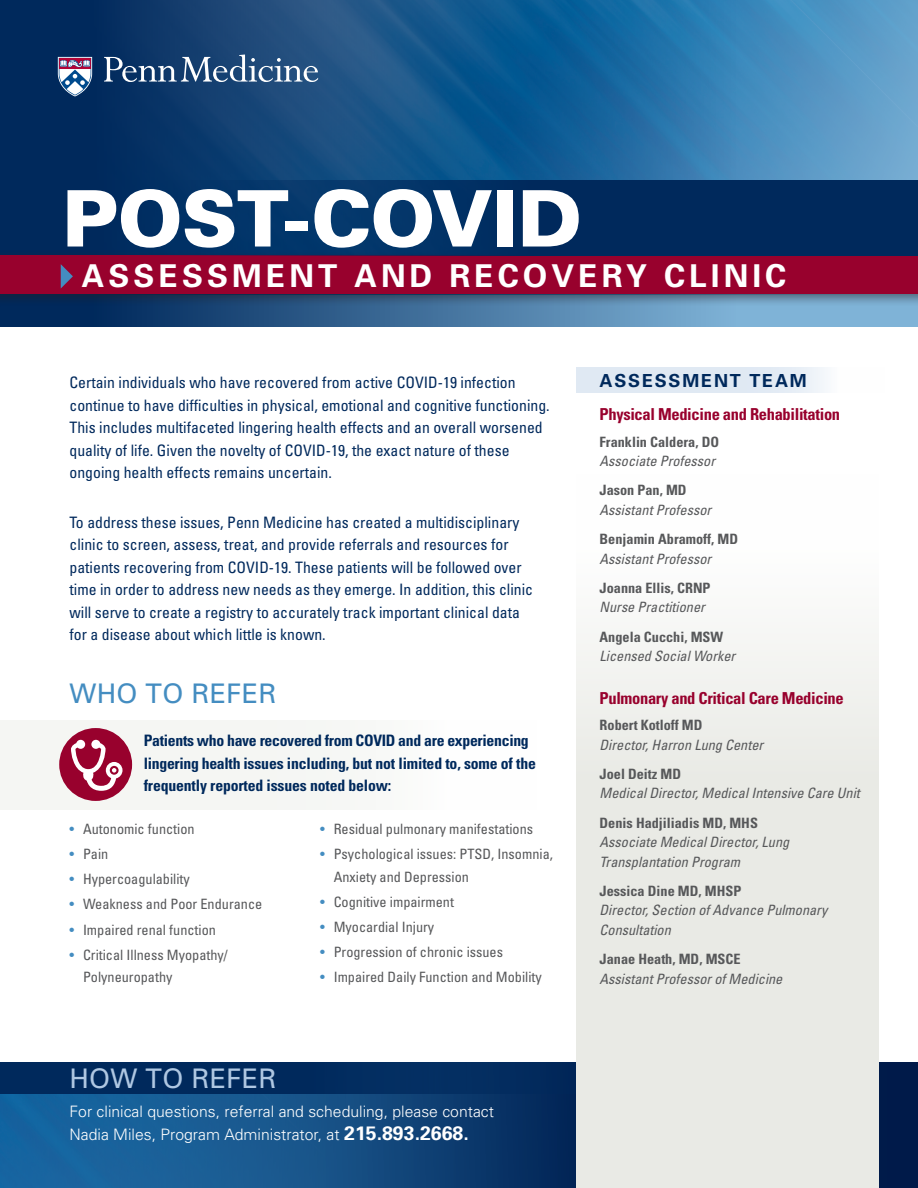
<style>
.page{position:relative;width:918px;height:1188px;background:#fff}
.page>*{position:absolute;margin:0;border:0;box-sizing:border-box;transform-origin:0 0}
.Practice_Name{font:900 78px "Univers";letter-spacing:-.01em;color:#fff}
.Practice_Name-2{font:700 31.5px "Univers";letter-spacing:.13em;color:#fff}
.NEW_All_Caps_Subhead{font:27px "Univers";letter-spacing:.01em;color:#afc7e2}
.NEW_All_Caps_Subhead-2{font:27px "Univers";letter-spacing:.01em;color:#448dc1}
.NEW_All_Caps_Subhead-3{font:700 18px "Univers";letter-spacing:.1em;color:#00295c}
.NEW_Subheads{font:700 condensed 16.5px "Univers";letter-spacing:-.02em;color:#98012d}
.NEW_intro{font:condensed 15.75px/22.5px "Univers";color:#00295c}
.Callout_header{font:700 condensed 15.75px/22.5px "Univers";letter-spacing:-.01em;color:#00295c}
.NEW_Body_Copy{font:300 15.75px/22.5px "Univers";color:#fff}
.t1{font:condensed 14.25px/22.5px "Univers";color:#57585a}
.Credentials{font:italic condensed 14.25px/19.5px "Univers";color:#57585a}
.Name{font:700 condensed 14.25px "Univers";color:#57585a}
.s1{color:#448dc1}
.s2{font-weight:700;font-size:19.5px}
</style>
<div class="page">
<div style="left:0;top:1063px;width:918px;height:125px;background:#001644"></div>
<svg style="left:346px;top:1094px;width:230px;height:94px;background:#0c3a6d"></svg>
<img style="left:0;top:1094px;width:346px;height:94px">
<div style="left:0;top:1063px;width:799px;height:31px;background:#00295c"></div>
<div style="left:576px;top:475px;width:302px;height:713px;background:linear-gradient(to bottom,#fafaf9,#e3e4de)"></div>
<div style="left:0;top:720px;width:537px;height:90px;background:#f1f3ef"></div>
<div style="left:576px;top:367px;width:308px;height:26px;background:linear-gradient(to right,#d7e3f0,#f7f9fc)"></div>
<svg style="left:0;top:307px;width:918px;height:19px;background:#45749f"></svg>
<img style="left:0;top:0;width:918px;height:250px">
<div style="left:0;top:250px;width:918px;height:57px;background:#231f20;opacity:.5"></div>
<div style="left:0;top:255px;width:918px;height:39px;background:#98012d"></div>
<svg style="left:104px;top:55px;width:214px;height:27px;background:#4b6c91"></svg>
<svg style="left:58px;top:57px;width:34px;height:39px"></svg>
<div style="left:40px;top:180px;width:878px;height:76px;background:linear-gradient(to right,#023367,#00295c)"></div>
<svg style="left:61px;top:264px;width:12px;height:24px"></svg>
<div style="left:59px;top:728px;width:73px;height:73px;background:#98012d;border-radius:50%"></div>
<svg style="left:71px;top:740px;width:52px;height:51px"></svg>
<p class="Practice_Name" style="left:62px;top:170px;width:522px">POST-COVID</p>
<p class="Practice_Name-2" style="left:82px;top:257px;width:706px">ASSESSMENT AND RECOVERY CLINIC</p>
<p class="NEW_intro" style="left:70px;top:371px;width:482px">Certain individuals who have recovered from active COVID-19 infection continue to have difficulties in physical, emotional and cognitive functioning.<br>This includes multifaceted lingering health effects and an overall worsened quality of life. Given the novelty of COVID-19, the exact nature of these ongoing health effects remains uncertain.</p>
<p class="NEW_intro" style="left:70px;top:511px;width:465px">To address these issues, Penn Medicine has created a multidisciplinary clinic to screen, assess, treat, and provide referrals and resources for patients recovering from COVID-19. These patients will be followed over time in order to address new needs as they emerge. In addition, this clinic will serve to create a registry to accurately track important clinical data for a disease about which little is known.</p>
<p class="NEW_All_Caps_Subhead-2" style="left:70px;top:678px;width:209px">WHO TO REFER</p>
<p class="Callout_header" style="left:144px;top:729px;width:394px">Patients who have recovered from COVID and are experiencing lingering health issues including, but not limited to, some of the frequently reported issues noted below:</p>
<p class="t1" style="left:70px;top:817px;width:127px"><span class="s1">•</span> Autonomic function</p>
<p class="t1" style="left:70px;top:843px;width:40px"><span class="s1">•</span> Pain</p>
<p class="t1" style="left:70px;top:868px;width:122px"><span class="s1">•</span> Hypercoagulability</p>
<p class="t1" style="left:70px;top:893px;width:194px"><span class="s1">•</span> Weakness and Poor Endurance</p>
<p class="t1" style="left:70px;top:918px;width:148px"><span class="s1">•</span> Impaired renal function</p>
<p class="t1" style="left:83px;top:943px;width:146px;text-indent:-14px"><span class="s1">•</span> Critical Illness Myopathy/<br>Polyneuropathy</p>
<p class="t1" style="left:320px;top:817px;width:214px"><span class="s1">•</span> Residual pulmonary manifestations</p>
<p class="t1" style="left:334px;top:843px;width:221px;text-indent:-14px"><span class="s1">•</span> Psychological issues: PTSD, Insomnia,<br>Anxiety and Depression</p>
<p class="t1" style="left:320px;top:890px;width:135px"><span class="s1">•</span> Cognitive impairment</p>
<p class="t1" style="left:320px;top:915px;width:116px"><span class="s1">•</span> Myocardial Injury</p>
<p class="t1" style="left:320px;top:941px;width:184px"><span class="s1">•</span> Progression of chronic issues</p>
<p class="t1" style="left:320px;top:966px;width:223px"><span class="s1">•</span> Impaired Daily Function and Mobility</p>
<p class="NEW_All_Caps_Subhead" style="left:70px;top:1063px;width:209px">HOW TO REFER</p>
<p class="NEW_Body_Copy" style="left:70px;top:1100px;width:426px">For clinical questions, referral and scheduling, please contact<br>Nadia Miles, Program Administrator, at <span class="s2">215.893.2668.</span></p>
<p class="NEW_All_Caps_Subhead-3" style="left:600px;top:370px;width:209px">ASSESSMENT TEAM</p>
<p class="NEW_Subheads" style="left:600px;top:404px;width:242px">Physical Medicine and Rehabilitation</p>
<p class="Name" style="left:600px;top:433px;width:121px">Franklin Caldera, DO</p>
<p class="Credentials" style="left:600px;top:451px;width:117px">Associate Professor</p>
<p class="Name" style="left:600px;top:482px;width:89px">Jason Pan, MD</p>
<p class="Credentials" style="left:600px;top:500px;width:113px">Assistant Professor</p>
<p class="Name" style="left:600px;top:530px;width:140px">Benjamin Abramoff, MD</p>
<p class="Credentials" style="left:600px;top:549px;width:113px">Assistant Professor</p>
<p class="Name" style="left:600px;top:579px;width:112px">Joanna Ellis, CRNP</p>
<p class="Credentials" style="left:600px;top:597px;width:107px">Nurse Practitioner</p>
<p class="Name" style="left:600px;top:628px;width:125px">Angela Cucchi, MSW</p>
<p class="Credentials" style="left:600px;top:646px;width:137px">Licensed Social Worker</p>
<p class="NEW_Subheads" style="left:600px;top:688px;width:246px">Pulmonary and Critical Care Medicine</p>
<p class="Name" style="left:600px;top:716px;width:104px">Robert Kotloff MD</p>
<p class="Credentials" style="left:600px;top:735px;width:165px">Director, Harron Lung Center</p>
<p class="Name" style="left:600px;top:765px;width:83px">Joel Deitz MD</p>
<p class="Credentials" style="left:600px;top:783px;width:262px">Medical Director, Medical Intensive Care Unit</p>
<p class="Name" style="left:600px;top:814px;width:160px">Denis Hadjiliadis MD, MHS</p>
<p class="Credentials" style="left:600px;top:832px;width:191px">Associate Medical Director, Lung<br>Transplantation Program</p>
<p class="Name" style="left:600px;top:882px;width:143px">Jessica Dine MD, MHSP</p>
<p class="Credentials" style="left:600px;top:900px;width:229px">Director, Section of Advance Pulmonary<br>Consultation</p>
<p class="Name" style="left:600px;top:950px;width:142px">Janae Heath, MD, MSCE</p>
<p class="Credentials" style="left:600px;top:969px;width:184px">Assistant Professor of Medicine</p>
</div>
